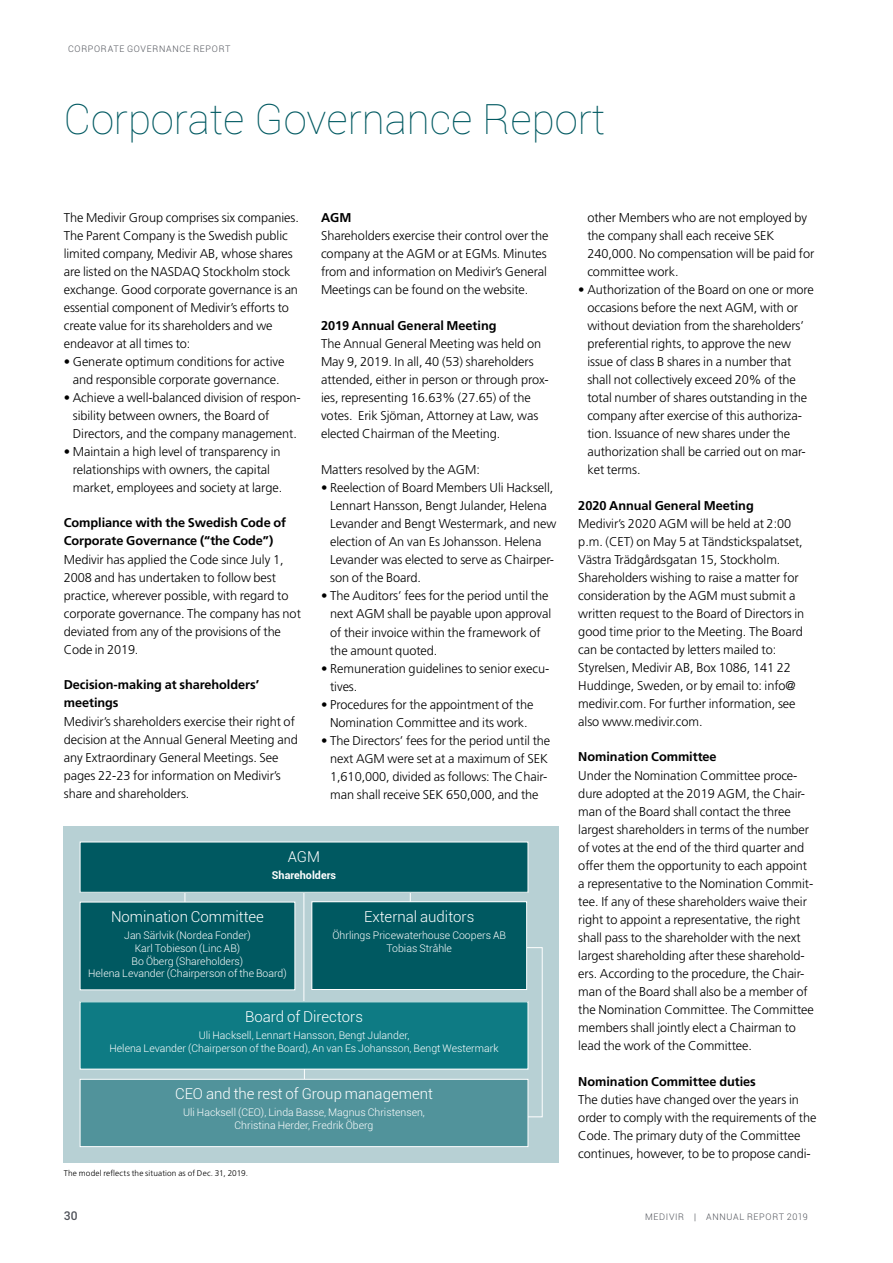
<style>
.page{position:relative;width:893px;height:1263px;background:#fff}
.page>*{position:absolute;margin:0;border:0;box-sizing:border-box;transform-origin:0 0}
.t1{font:100 42px "Roboto";color:#005961}
.t2{font:300 15px "Roboto";color:#fff}
.t3{font:300 12.75px/18px "Frutiger LT Std";letter-spacing:-.005em;color:#000}
.t4{font:700 12.75px/18px "Frutiger LT Std";letter-spacing:-.005em;color:#000}
.t5{font:500 12px "Roboto";color:#50535a}
.t6{font:700 10.8px "Roboto";color:#fff}
.t7{font:300 10.5px/12.8px "Roboto";color:#fff;text-align:center}
.t8{font:300 9px "Roboto";letter-spacing:.075em;color:#50535a}
.t9{font:300 8.25px "Frutiger LT Std";letter-spacing:.02em;color:#000}
</style>
<div class="page">
<div style="left:64px;top:826px;width:495px;height:336px;background:#b7d0d4"></div>
<div style="left:516px;top:947px;width:27px;height:170px;border:1px solid #fff"></div>
<hr style="left:303px;top:891px;width:1px;height:121px;background:#fff">
<div style="left:80px;top:842px;width:448px;height:50px;background:#005961"></div>
<div style="left:80px;top:842px;width:448px;height:51px;border:1px solid #fff"></div>
<div style="left:80px;top:1079px;width:448px;height:67px;background:#51939b"></div>
<div style="left:80px;top:1079px;width:448px;height:68px;border:1px solid #fff"></div>
<div style="left:80px;top:902px;width:215px;height:88px;background:#005961"></div>
<div style="left:312px;top:902px;width:215px;height:87px;background:#005961"></div>
<div style="left:311px;top:901px;width:216px;height:89px;border:1px solid #fff"></div>
<div style="left:80px;top:1002px;width:448px;height:67px;background:#0e7b84"></div>
<p class="t8" style="left:68px;top:43px;width:164px">CORPORATE GOVERNANCE REPORT</p>
<h1 class="t1" style="left:64px;top:90px;width:543px">Corporate Governance Report</h1>
<p class="t3" style="left:64px;top:208px;width:237px">The Medivir Group comprises six companies.<br>The Parent Company is the Swedish public limited company, Medivir AB, whose shares are listed on the NASDAQ Stockholm stock exchange. Good corporate governance is an essential component of Medivir’s efforts to create value for its shareholders and we endeavor at all times to:</p>
<p class="t3" style="left:64px;top:352px;width:222px;text-align:center">• Generate optimum conditions for active and responsible corporate governance.</p>
<p class="t3" style="left:73px;top:388px;width:230px;text-indent:-9px">• Achieve a well-balanced division of respon&shy;sibility between owners, the Board of<br>Directors, and the company management.</p>
<p class="t3" style="left:73px;top:442px;width:211px;text-indent:-9px">• Maintain a high level of transparency in relationships with owners, the capital market, employees and society at large.</p>
<p class="t4" style="left:64px;top:513px;width:224px">Compliance with the Swedish Code of<br>Corporate Governance (“the Code”)</p>
<p class="t3" style="left:64px;top:550px;width:239px">Medivir has applied the Code since July 1, 2008 and has undertaken to follow best practice, wherever possible, with regard to corporate governance. The company has not deviated from any of the provisions of the Code in 2019.</p>
<p class="t4" style="left:64px;top:675px;width:197px">Decision-making at shareholders’ meetings</p>
<p class="t3" style="left:64px;top:712px;width:235px">Medivir’s shareholders exercise their right of decision at the Annual General Meeting and any Extraordinary General Meetings. See pages 22-23 for information on Medivir’s share and shareholders.</p>
<p class="t4" style="left:321px;top:208px;width:32px">AGM</p>
<p class="t3" style="left:321px;top:227px;width:229px">Shareholders exercise their control over the company at the AGM or at EGMs. Minutes from and information on Medivir’s General Meetings can be found on the website.</p>
<p class="t4" style="left:321px;top:316px;width:177px">2019 Annual General Meeting</p>
<p class="t3" style="left:321px;top:335px;width:229px">The Annual General Meeting was held on May 9, 2019. In all, 40 (53) shareholders attended, either in person or through prox&shy;ies, representing 16.63% (27.65) of the votes. Erik Sjöman, Attorney at Law, was elected Chairman of the Meeting.</p>
<p class="t3" style="left:321px;top:461px;width:160px">Matters resolved by the AGM:</p>
<p class="t3" style="left:330px;top:479px;width:228px;text-indent:-9px">• Reelection of Board Members Uli Hacksell, Lennart Hansson, Bengt Julander, Helena Levander and Bengt Westermark, and new election of An van Es Johansson. Helena Levander was elected to serve as Chairper&shy;son of the Board.</p>
<p class="t3" style="left:330px;top:587px;width:223px;text-indent:-9px">• The Auditors’ fees for the period until the next AGM shall be payable upon approval of their invoice within the framework of the amount quoted.</p>
<p class="t3" style="left:330px;top:659px;width:221px;text-indent:-9px">• Remuneration guidelines to senior execu&shy;tives.</p>
<p class="t3" style="left:321px;top:695px;width:214px;text-align:center">• Procedures for the appointment of the<br>Nomination Committee and its work.</p>
<p class="t3" style="left:321px;top:731px;width:231px;text-align:center">• The Directors’ fees for the period until the next AGM were set at a maximum of SEK 1,610,000, divided as follows: The Chair&shy;man shall receive SEK 650,000, and the</p>
<p class="t2" style="left:288px;top:846px;width:34px">AGM</p>
<p class="t6" style="left:272px;top:868px;width:66px">Shareholders</p>
<p class="t2" style="left:111px;top:906px;width:154px">Nomination Committee</p>
<p class="t7" style="left:88px;top:929px;width:200px">Jan Särlvik (Nordea Fonder)<br>Karl Tobieson (Linc AB)<br>Bo Öberg (Shareholders)<br>Helena Levander (Chairperson of the Board)</p>
<p class="t2" style="left:364px;top:906px;width:112px">External auditors</p>
<p class="t7" style="left:332px;top:928px;width:175px">Öhrlings Pricewaterhouse Coopers AB<br>Tobias Stråhle</p>
<p class="t2" style="left:245px;top:1006px;width:119px">Board of Directors</p>
<p class="t7" style="left:109px;top:1028px;width:391px">Uli Hacksell, Lennart Hansson, Bengt Julander,<br>Helena Levander (Chairperson of the Board), An van Es Johansson, Bengt Westermark</p>
<p class="t2" style="left:175px;top:1084px;width:259px">CEO and the rest of Group management</p>
<p class="t7" style="left:183px;top:1106px;width:243px">Uli Hacksell (CEO), Linda Basse, Magnus Christensen,<br>Christina Herder, Fredrik Öberg</p>
<p class="t9" style="left:64px;top:1168px;width:186px">The model reflects the situation as of Dec. 31, 2019.</p>
<p class="t3" style="left:587px;top:208px;width:229px">other Members who are not employed by the company shall each receive SEK<br>240,000. No compensation will be paid for committee work.</p>
<p class="t3" style="left:587px;top:281px;width:228px;text-indent:-9px">• Authorization of the Board on one or more occasions before the next AGM, with or without deviation from the shareholders’ preferential rights, to approve the new issue of class B shares in a number that shall not collectively exceed 20% of the total number of shares outstanding in the company after exercise of this authoriza&shy;tion. Issuance of new shares under the authorization shall be carried out on mar&shy;ket terms.</p>
<p class="t4" style="left:578px;top:496px;width:177px">2020 Annual General Meeting</p>
<p class="t3" style="left:578px;top:515px;width:228px">Medivir’s 2020 AGM will be held at 2:00 p.m. (CET) on May 5 at Tändstickspalatset, Västra Trädgårdsgatan 15, Stockholm.<br>Shareholders wishing to raise a matter for consideration by the AGM must submit a written request to the Board of Directors in good time prior to the Meeting. The Board can be contacted by letters mailed to:<br>Styrelsen, Medivir AB, Box 1086, 141 22<br>Huddinge, Sweden, or by email to: info@ medivir.com. For further information, see also www.medivir.com.</p>
<p class="t4" style="left:578px;top:748px;width:140px">Nomination Committee</p>
<p class="t3" style="left:578px;top:767px;width:237px">Under the Nomination Committee proce&shy;dure adopted at the 2019 AGM, the Chair&shy;man of the Board shall contact the three largest shareholders in terms of the number of votes at the end of the third quarter and offer them the opportunity to each appoint a representative to the Nomination Commit&shy;tee. If any of these shareholders waive their right to appoint a representative, the right shall pass to the shareholder with the next largest shareholding after these sharehold&shy;ers. According to the procedure, the Chair&shy;man of the Board shall also be a member of the Nomination Committee. The Committee members shall jointly elect a Chairman to lead the work of the Committee.</p>
<p class="t4" style="left:578px;top:1072px;width:179px">Nomination Committee duties</p>
<p class="t3" style="left:578px;top:1091px;width:240px">The duties have changed over the years in order to comply with the requirements of the Code. The primary duty of the Committee continues, however, to be to propose candi-</p>
<p class="t5" style="left:64px;top:1208px;width:15px">30</p>
<p class="t8" style="left:645px;top:1211px;width:164px">MEDIVIR | ANNUAL REPORT 2019</p>
</div>
